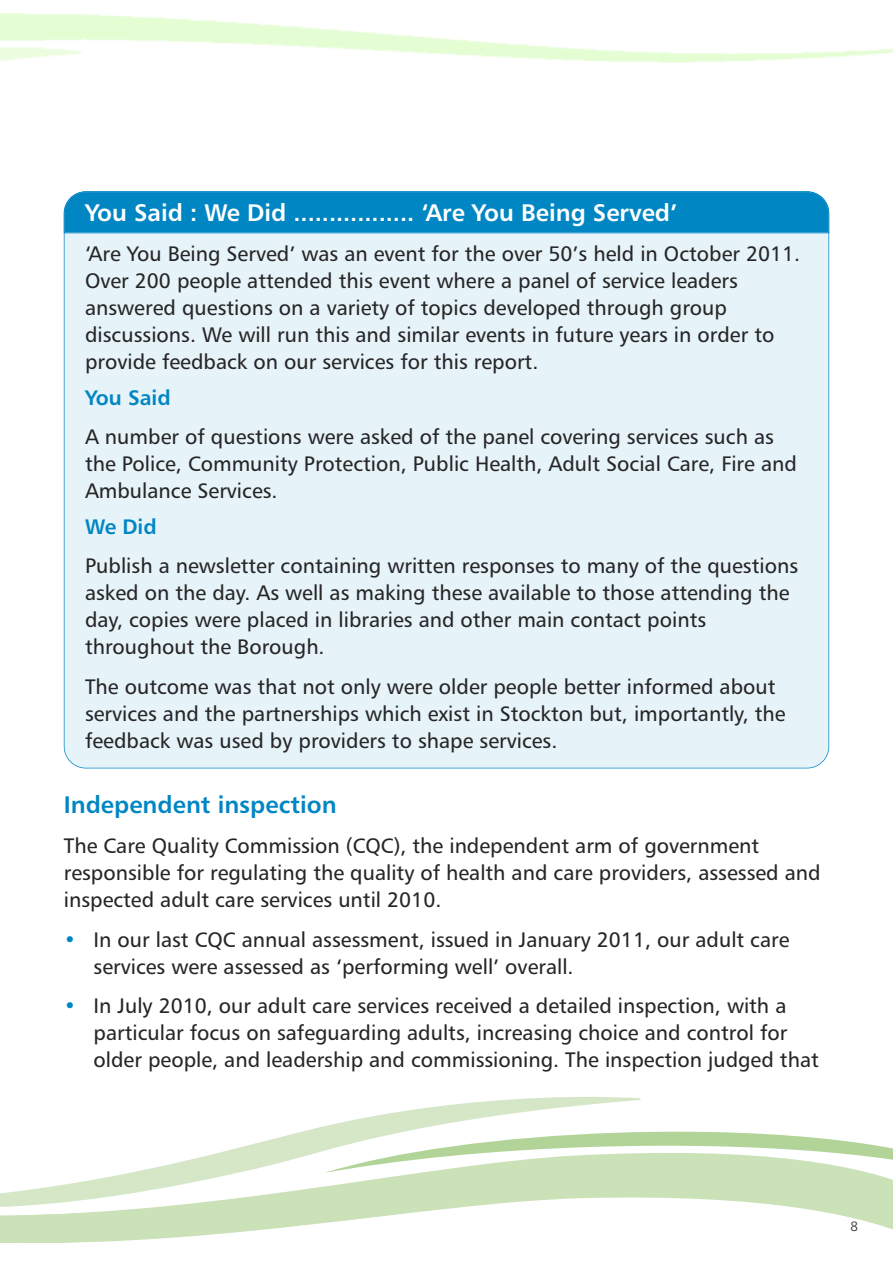
<style>
.page{position:relative;width:893px;height:1263px;background:#fff}
.page>*{position:absolute;margin:0;border:0;box-sizing:border-box;transform-origin:0 0}
.t1{font:24px "Humanist 777 BT Bold B";color:#fff}
.t2{font:24px "Humanist 777 BT Bold B";color:#0086c3}
.t3{font:21px/27px "Humanist 777 BT Roman B";color:#272627}
.t4{font:21px "Humanist 777 BT Bold B";color:#0086c3}
.t5{font:13.5px "Humanist 777 BT Light B";color:#272627}
.s1{color:#0086c3}
</style>
<div class="page">
<svg style="left:643px;top:1131px;width:150px;height:5px"></svg>
<svg style="left:643px;top:1136px;width:250px;height:52px;fill:#cbe1b8"></svg>
<svg style="left:243px;top:1188px;width:650px;height:44px"></svg>
<svg style="left:0;top:1226px;width:243px;height:17px"></svg>
<svg style="left:0;top:1097px;width:643px;height:129px"></svg>
<div style="left:65px;top:192px;width:763px;height:576px;background:#e6f3f9;border-radius:21px"></div>
<svg style="left:64px;top:191px;width:765px;height:42px;background:#0487c3"></svg>
<p class="t1" style="left:85px;top:199px;width:594px">You Said : We Did ................. ‘Are You Being Served’</p>
<p class="t3" style="left:85px;top:240px;width:717px">‘Are You Being Served’ was an event for the over 50’s held in October 2011.<br>Over 200 people attended this event where a panel of service leaders answered questions on a variety of topics developed through group discussions. We will run this and similar events in future years in order to provide feedback on our services for this report.</p>
<p class="t4" style="left:85px;top:385px;width:87px">You Said</p>
<p class="t3" style="left:85px;top:423px;width:713px">A number of questions were asked of the panel covering services such as the Police, Community Protection, Public Health, Adult Social Care, Fire and<br>Ambulance Services.</p>
<p class="t4" style="left:85px;top:514px;width:73px">We Did</p>
<p class="t3" style="left:85px;top:553px;width:715px">Publish a newsletter containing written responses to many of the questions asked on the day. As well as making these available to those attending the day, copies were placed in libraries and other main contact points throughout the Borough.</p>
<p class="t3" style="left:85px;top:673px;width:702px">The outcome was that not only were older people better informed about services and the partnerships which exist in Stockton but, importantly, the feedback was used by providers to shape services.</p>
<p class="t2" style="left:64px;top:791px;width:274px">Independent inspection</p>
<p class="t3" style="left:64px;top:832px;width:758px">The Care Quality Commission (CQC), the independent arm of government responsible for regulating the quality of health and care providers, assessed and inspected adult care services until 2010.</p>
<p class="t3" style="left:94px;top:926px;width:697px;text-indent:-30px"><span class="s1">•</span> In our last CQC annual assessment, issued in January 2011, our adult care services were assessed as ‘performing well’ overall.</p>
<p class="t3" style="left:94px;top:992px;width:727px;text-indent:-30px"><span class="s1">•</span> In July 2010, our adult care services received a detailed inspection, with a particular focus on safeguarding adults, increasing choice and control for older people, and leadership and commissioning. The inspection judged that</p>
<p class="t5" style="left:850px;top:1218px;width:9px">8</p>
</div>
